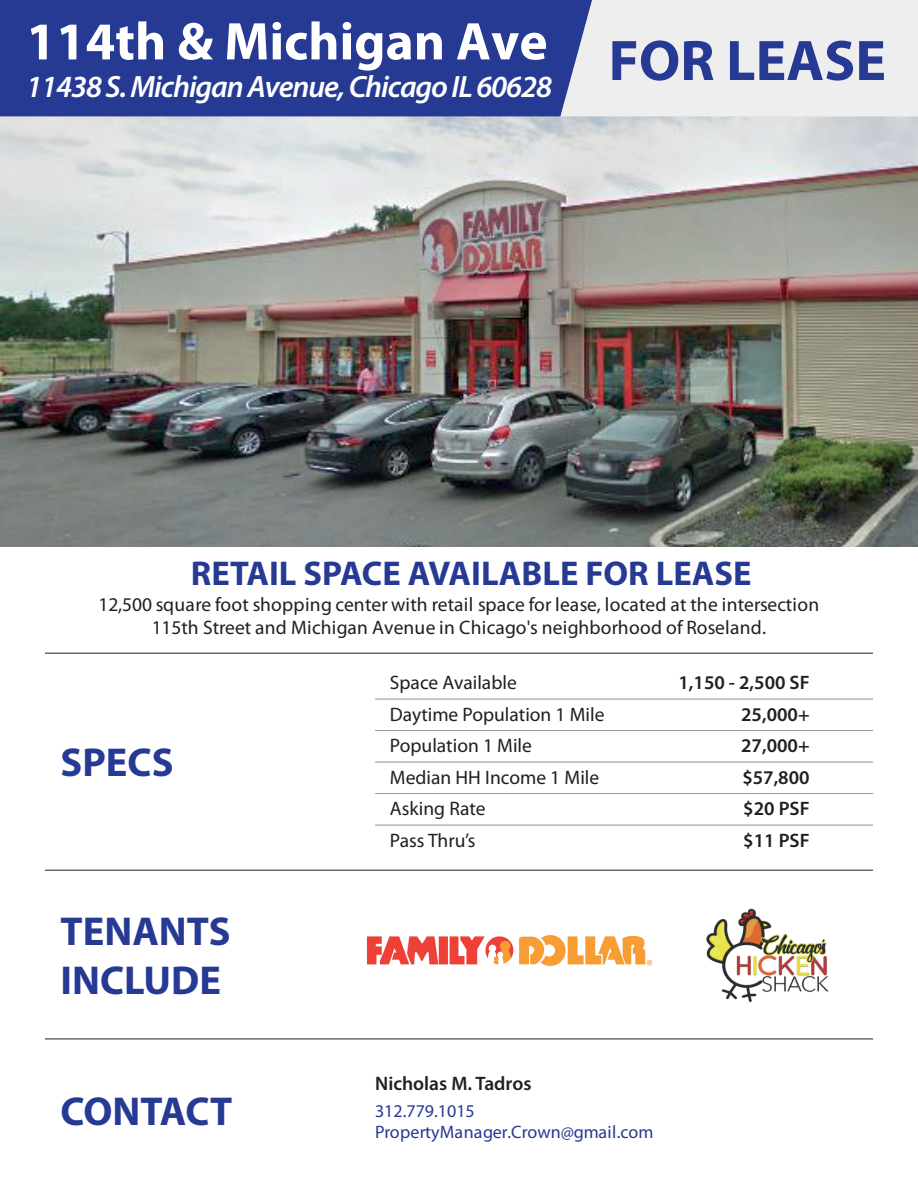
<style>
.page{position:relative;width:918px;height:1188px;background:#fff}
.page>*{position:absolute;margin:0;border:0;box-sizing:border-box;transform-origin:0 0}
.t1{font:700 57.6px "Myriad Pro";color:#263a94}
.t2{font:700 53.55px "Myriad Pro";color:#fff}
.t3{font:700 40.5px/48.6px "Myriad Pro";color:#263a94}
.t4{font:700 34.5px "Myriad Pro";color:#263a94}
.t5{font:italic 600 30.9px "Myriad Pro";letter-spacing:-.035em;color:#fff}
.t6{font:19.5px/31.5px "Myriad Pro";color:#231f20;text-align:center}
.t7{font:600 19.5px/31.5px "Myriad Pro";color:#231f20;text-align:justify}
.t8{font:18px/21.6px "Myriad Pro";color:#263a94}
</style>
<div class="page">
<img style="left:0;top:116px;width:917px;height:430px">
<div style="left:0;top:0;width:561px;height:116px;background:#263a94"></div>
<hr style="left:375px;top:699px;width:498px;height:1px;background:#231f20">
<hr style="left:375px;top:730px;width:498px;height:1px;background:#231f20">
<hr style="left:375px;top:762px;width:498px;height:1px;background:#231f20">
<hr style="left:375px;top:793px;width:498px;height:1px;background:#231f20">
<hr style="left:375px;top:825px;width:498px;height:1px;background:#231f20">
<div style="left:561px;top:0;width:357px;height:116px;background:#eeeeef"></div>
<hr style="left:45px;top:870px;width:828px;height:1px;background:#231f20">
<hr style="left:45px;top:653px;width:828px;height:1px;background:#231f20">
<hr style="left:45px;top:1039px;width:828px;height:1px;background:#231f20">
<img style="left:367px;top:935px;width:286px;height:31px">
<img style="left:706px;top:908px;width:123px;height:95px">
<h2 class="t2" style="left:26px;top:6px;width:523px">114th &amp; Michigan Ave</h2>
<h3 class="t5" style="left:26px;top:67px;width:527px">11438 S. Michigan Avenue, Chicago IL 60628</h3>
<h1 class="t1" style="left:609px;top:23px;width:279px">FOR LEASE</h1>
<h3 class="t4" style="left:191px;top:551px;width:562px">RETAIL SPACE AVAILABLE FOR LEASE</h3>
<p class="t6" style="left:99px;top:592px;width:722px;line-height:23.4px">12,500 square foot shopping center with retail space for lease, located at the intersection<br>115th Street and Michigan Avenue in Chicago's neighborhood of Roseland.</p>
<p class="t6" style="left:390px;top:667px;width:216px;text-align:left">Space Available<br>Daytime Population 1 Mile<br>Population 1 Mile<br>Median HH Income 1 Mile<br>Asking Rate<br>Pass Thru’s</p>
<p class="t7" style="left:741px;top:666px;width:70px;text-indent:-63px">1,150 - 2,500 SF 25,000+ 27,000+ $57,800 $20 PSF $11 PSF</p>
<h3 class="t3" style="left:61px;top:736px;width:114px">SPECS</h3>
<h3 class="t3" style="left:61px;top:906px;width:172px">TENANTS<br>INCLUDE</h3>
<h3 class="t3" style="left:61px;top:1086px;width:173px">CONTACT</h3>
<p class="t7" style="left:375px;top:1067px;width:158px">Nicholas M. Tadros</p>
<p class="t8" style="left:375px;top:1100px;width:280px">312.779.1015<br>PropertyManager.Crown@gmail.com</p>
</div>
